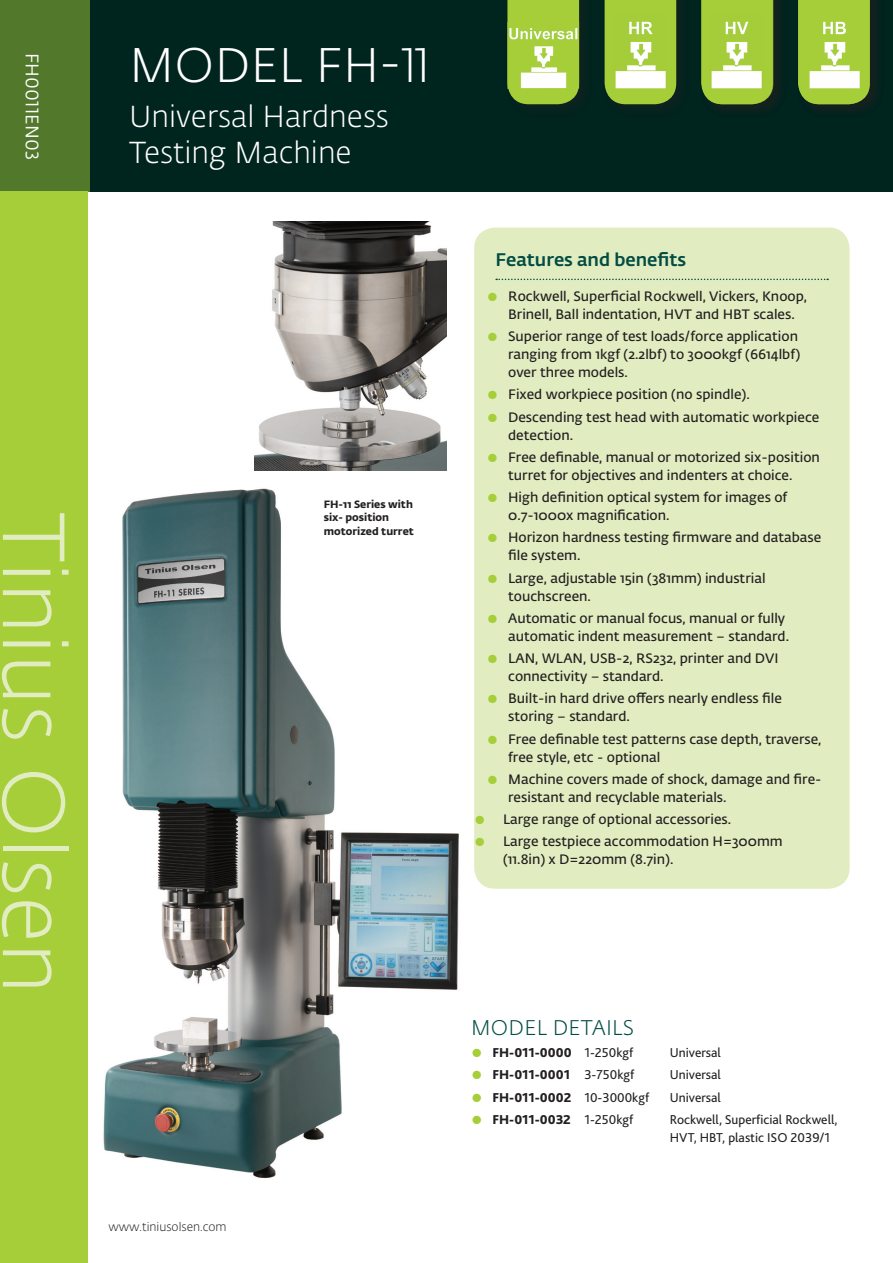
<style>
.page{position:relative;width:893px;height:1263px;background:#fff}
.page>*{position:absolute;margin:0;border:0;box-sizing:border-box;transform-origin:0 0}
.t1{font:300 87px "Fedra Sans Alt Std";color:#e1edc1}
.t2{font:300 48px "Fedra Sans Alt Std";letter-spacing:.01em;color:#fff}
.t3{font:300 30px/36px "Fedra Sans Alt Std";color:#fff}
.t4{font:300 21px "Fedra Sans Alt Std";letter-spacing:.01em;color:#034c44}
.t5{font:500 18px "Fedra Sans Alt Std";color:#034c44}
.t6{font:18px "Fedra Sans Alt Std";letter-spacing:.01em;color:#fff}
.t7{font:600 13.5px/18px "Fedra Sans Alt Std";color:#231f20}
.t8{font:800 13.5px "Bliss 2";color:#231f20}
.t9{font:13.5px/18px "Bliss 2";color:#231f20}
.t10{font:300 12px "Fedra Sans Alt Std";color:#231f20}
.t11{font:700 10.5px/13.5px "Fedra Sans Alt Std";color:#231f20}
.s1{font-size:15px;color:#a6ce39}
.s2{font-family:"Fedra Sans Alt Std";font-weight:600;font-size:15px;color:#a6ce39}
.s3{font-weight:400}
</style>
<div class="page">
<img style="left:87px;top:483px;width:372px;height:706px">
<img style="left:254px;top:222px;width:192px;height:249px">
<div style="left:0;top:0;width:893px;height:191px;background:#00241e"></div>
<div style="left:0;top:0;width:89px;height:191px;background:#52782b"></div>
<div style="left:0;top:191px;width:87px;height:1072px;background:#a6ce39"></div>
<div style="left:474px;top:227px;width:376px;height:662px;background:#e1edc1;border-radius:21px"></div>
<svg style="left:496px;top:279px;width:332px;height:1px"></svg>
<div style="left:602px;top:0;width:88px;height:119px;background:#231f20;opacity:.4"></div>
<svg style="left:605px;top:0;width:71px;height:104px;background:#9ec538"></svg>
<img style="left:613px;top:14px;width:55px;height:74px">
<div style="left:796px;top:0;width:88px;height:119px;background:#231f20;opacity:.4"></div>
<svg style="left:798px;top:0;width:72px;height:104px;background:#9dc437"></svg>
<div style="left:699px;top:0;width:88px;height:119px;background:#231f20;opacity:.4"></div>
<svg style="left:701px;top:0;width:72px;height:104px;background:#9dc438"></svg>
<img style="left:709px;top:14px;width:56px;height:74px">
<img style="left:806px;top:15px;width:56px;height:74px">
<svg style="left:507px;top:0;width:72px;height:104px;background:#9ac237"></svg>
<img style="left:507px;top:22px;width:72px;height:67px">
<h3 class="t6" style="left:43px;top:53px;width:109px;rotate:90deg">FH0011EN03</h3>
<h2 class="t2" style="left:129px;top:36px;width:301px">MODEL FH-11</h2>
<h3 class="t3" style="left:129px;top:99px;width:261px">Universal Hardness<br>Testing Machine</h3>
<h1 class="t1" style="left:86px;top:512px;width:483px;rotate:90deg">Tinius Olsen</h1>
<p class="t10" style="left:108px;top:1219px;width:120px">www.tiniusolsen.com</p>
<p class="t11" style="left:324px;top:497px;width:92px">FH-11 Series with six- position motorized turret</p>
<h3 class="t5" style="left:495px;top:248px;width:192px">Features and benefits</h3>
<p class="t7" style="left:508px;top:287px;width:300px;text-indent:-21px"><span class="s1">●</span> Rockwell, Superficial Rockwell, Vickers, Knoop,<br>Brinell, Ball indentation, HVT and HBT scales.</p>
<p class="t7" style="left:508px;top:328px;width:294px;text-indent:-21px"><span class="s1">●</span> Superior range of test loads/force application ranging from 1kgf (2.2lbf) to 3000kgf (6614lbf) over three models.</p>
<p class="t7" style="left:487px;top:386px;width:264px"><span class="s1">●</span> Fixed workpiece position (no spindle).</p>
<p class="t7" style="left:508px;top:408px;width:313px;text-indent:-21px"><span class="s1">●</span> Descending test head with automatic workpiece detection.</p>
<p class="t7" style="left:487px;top:448px;width:334px;text-align:center"><span class="s1">●</span> Free definable, manual or motorized six-position turret for objectives and indenters at choice.</p>
<p class="t7" style="left:508px;top:489px;width:281px;text-indent:-21px"><span class="s1">●</span> High definition optical system for images of<br>0.7-1000x magnification.</p>
<p class="t7" style="left:508px;top:529px;width:315px;text-indent:-21px"><span class="s1">●</span> Horizon hardness testing firmware and database file system.</p>
<p class="t7" style="left:508px;top:569px;width:259px;text-indent:-21px"><span class="s1">●</span> Large, adjustable 15in (381mm) industrial touchscreen.</p>
<p class="t7" style="left:487px;top:609px;width:304px;text-align:right"><span class="s1">●</span> Automatic or manual focus, manual or fully automatic indent measurement – standard.</p>
<p class="t7" style="left:508px;top:650px;width:272px;text-indent:-21px"><span class="s1">●</span> LAN, WLAN, USB-2, RS232, printer and DVI connectivity – standard.</p>
<p class="t7" style="left:508px;top:690px;width:275px;text-indent:-21px"><span class="s1">●</span> Built-in hard drive offers nearly endless file storing – standard.</p>
<p class="t7" style="left:508px;top:730px;width:315px;text-indent:-21px"><span class="s1">●</span> Free definable test patterns case depth, traverse, free style, etc - optional</p>
<p class="t7" style="left:508px;top:770px;width:315px;text-indent:-21px"><span class="s1">●</span> Machine covers made of shock, damage and fire&shy;resistant and recyclable materials.</p>
<p class="t7" style="left:474px;top:811px;width:259px"><span class="s1">●</span> Large range of optional accessories.</p>
<p class="t7" style="left:503px;top:833px;width:281px;text-indent:-29px"><span class="s1">●</span> Large testpiece accommodation H=300mm (11.8in) x D=220mm (8.7in).</p>
<h3 class="t4" style="left:471px;top:1015px;width:164px">MODEL DETAILS</h3>
<p class="t8" style="left:471px;top:1044px;width:164px"><span class="s2">●</span> FH-011-0000 <span class="s3">1-250kgf</span></p>
<p class="t9" style="left:670px;top:1043px;width:53px">Universal</p>
<p class="t8" style="left:471px;top:1066px;width:165px"><span class="s2">●</span> FH-011-0001 <span class="s3">3-750kgf</span></p>
<p class="t9" style="left:670px;top:1065px;width:53px">Universal</p>
<p class="t8" style="left:471px;top:1089px;width:180px"><span class="s2">●</span> FH-011-0002 <span class="s3">10-3000kgf</span></p>
<p class="t9" style="left:670px;top:1088px;width:53px">Universal</p>
<p class="t8" style="left:471px;top:1111px;width:164px"><span class="s2">●</span> FH-011-0032 <span class="s3">1-250kgf</span></p>
<p class="t9" style="left:670px;top:1110px;width:169px">Rockwell, Superficial Rockwell,<br>HVT, HBT, plastic ISO 2039/1</p>
</div>
